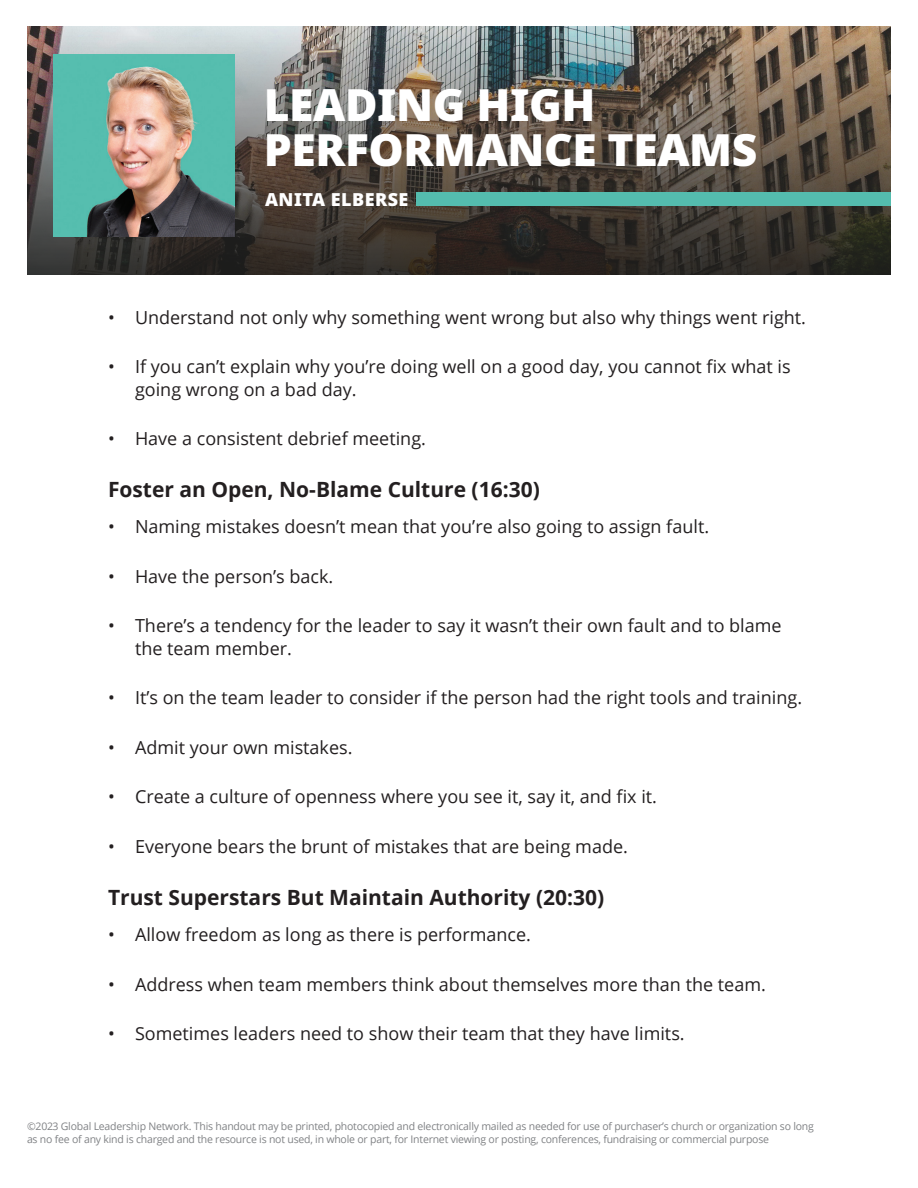
<style>
.page{position:relative;width:918px;height:1188px;background:#fff}
.page>*{position:absolute;margin:0;border:0;box-sizing:border-box;transform-origin:0 0}
.t1{font:900 44.4px "Noto Sans";letter-spacing:-.01em;color:#fff}
.Heading_1{font:700 21px "Open Sans";color:#231f20}
.t2{font:18px/22.5px "Open Sans";color:#231f20}
.t3{font:900 18px "Noto Sans";letter-spacing:.025em;color:#fff}
.t4{font:10.5px/13.5px "Open Sans";letter-spacing:-.02em;color:#808285}
</style>
<div class="page">
<img style="left:27px;top:26px;width:864px;height:248px">
<img style="left:53px;top:55px;width:181px;height:182px">
<div style="left:416px;top:193px;width:475px;height:13px;background:#54bcae"></div>
<p class="t1" style="left:264px;top:71px;width:333px">LEADING HIGH</p>
<p class="t1" style="left:264px;top:116px;width:495px">PERFORMANCE TEAMS</p>
<p class="t3" style="left:265px;top:186px;width:145px">ANITA ELBERSE</p>
<p class="t2" style="left:108px;top:305px;width:700px">• Understand not only why something went wrong but also why things went right.</p>
<p class="t2" style="left:135px;top:355px;width:657px;text-indent:-27px">• If you can’t explain why you’re doing well on a good day, you cannot fix what is going wrong on a bad day.</p>
<p class="t2" style="left:108px;top:427px;width:320px">• Have a consistent debrief meeting.</p>
<p class="Heading_1" style="left:108px;top:475px;width:433px">Foster an Open, No-Blame Culture (16:30)</p>
<p class="t2" style="left:108px;top:515px;width:603px">• Naming mistakes doesn’t mean that you’re also going to assign fault.</p>
<p class="t2" style="left:108px;top:565px;width:227px">• Have the person’s back.</p>
<p class="t2" style="left:135px;top:614px;width:648px;text-indent:-27px">• There’s a tendency for the leader to say it wasn’t their own fault and to blame the team member.</p>
<p class="t2" style="left:108px;top:686px;width:696px">• It’s on the team leader to consider if the person had the right tools and training.</p>
<p class="t2" style="left:108px;top:736px;width:246px">• Admit your own mistakes.</p>
<p class="t2" style="left:108px;top:785px;width:551px">• Create a culture of openness where you see it, say it, and fix it.</p>
<p class="t2" style="left:108px;top:835px;width:521px">• Everyone bears the brunt of mistakes that are being made.</p>
<p class="Heading_1" style="left:108px;top:883px;width:498px">Trust Superstars But Maintain Authority (20:30)</p>
<p class="t2" style="left:108px;top:923px;width:425px">• Allow freedom as long as there is performance.</p>
<p class="t2" style="left:108px;top:972px;width:659px">• Address when team members think about themselves more than the team.</p>
<p class="t2" style="left:108px;top:1022px;width:578px">• Sometimes leaders need to show their team that they have limits.</p>
<p class="t4" style="left:27px;top:1119px;width:788px">©2023 Global Leadership Network. This handout may be printed, photocopied and electronically mailed as needed for use of purchaser’s church or organization so long as no fee of any kind is charged and the resource is not used, in whole or part, for Internet viewing or posting, conferences, fundraising or commercial purpose</p>
</div>
